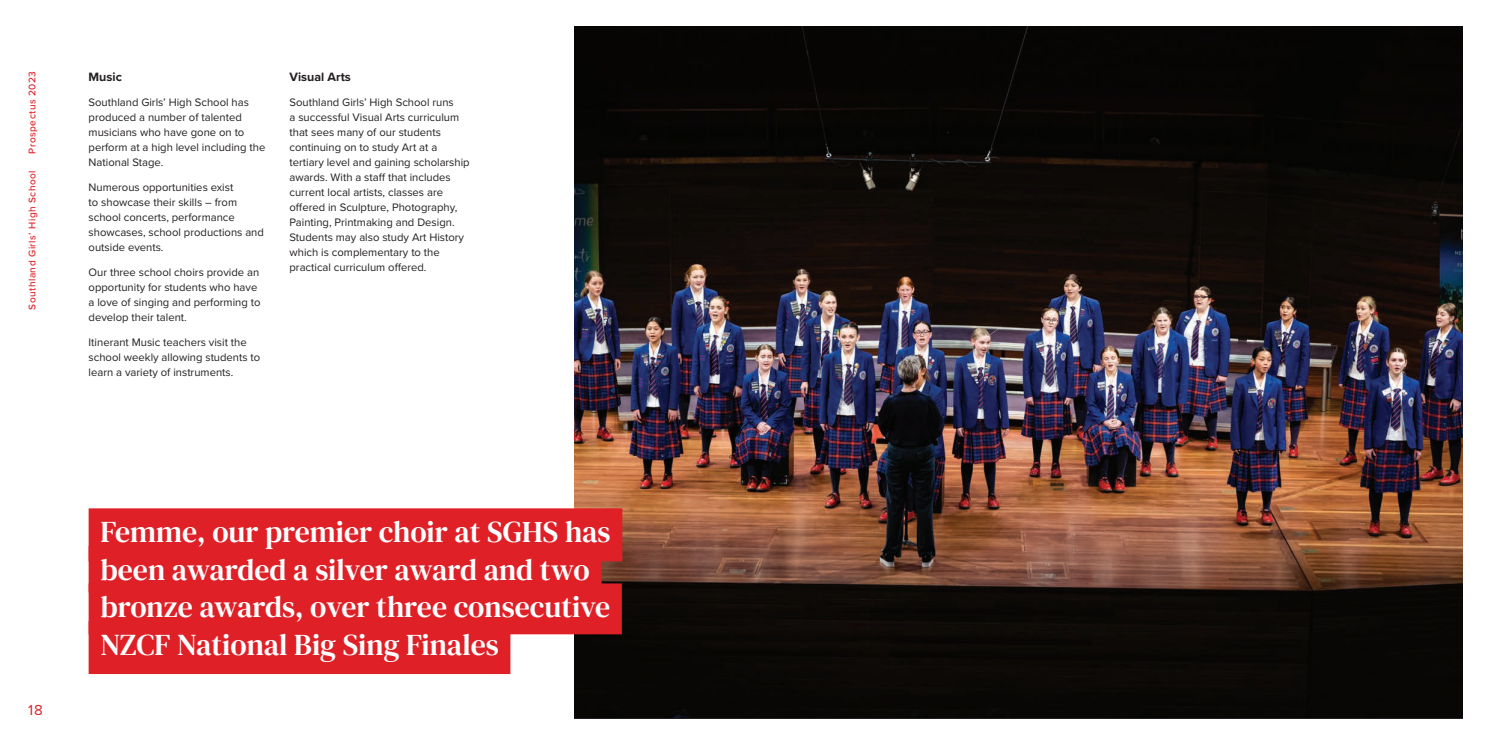
<style>
.page{position:relative;width:1489px;height:745px;background:#fff}
.page>*{position:absolute;margin:0;border:0;box-sizing:border-box;transform-origin:0 0}
.t1{font:30px/37.5px "DM Serif Text";color:#fff}
.t2{font:15px "Proxima Nova";color:#df2027}
.t3{font:700 12.5px "Proxima Nova";color:#231f20}
.t4{font:11.25px/15px "Proxima Nova";color:#231f20}
.t5{font:500 10px "Proxima Nova";letter-spacing:.05em;color:#df2027}
</style>
<div class="page">
<img style="left:574px;top:27px;width:888px;height:690px">
<svg style="left:88px;top:501px;width:540px;height:178px;background:#dc363b"></svg>
<p class="t5" style="left:25px;top:153px;width:84px;rotate:-90deg">Prospectus 2023</p>
<p class="t5" style="left:25px;top:309px;width:141px;rotate:-90deg">Southland Girls’ High School</p>
<p class="t3" style="left:89px;top:67px;width:35px">Music</p>
<p class="t4" style="left:89px;top:94px;width:178px">Southland Girls’ High School has produced a number of talented musicians who have gone on to perform at a high level including the<br>National Stage.</p>
<p class="t4" style="left:89px;top:179px;width:177px">Numerous opportunities exist<br>to showcase their skills – from school concerts, performance showcases, school productions and outside events.</p>
<p class="t4" style="left:89px;top:264px;width:173px">Our three school choirs provide an opportunity for students who have a love of singing and performing to develop their talent.</p>
<p class="t4" style="left:89px;top:334px;width:173px">Itinerant Music teachers visit the school weekly allowing students to learn a variety of instruments.</p>
<p class="t3" style="left:289px;top:67px;width:63px">Visual Arts</p>
<p class="t4" style="left:289px;top:94px;width:182px">Southland Girls’ High School runs<br>a successful Visual Arts curriculum that sees many of our students continuing on to study Art at a tertiary level and gaining scholarship awards. With a staff that includes current local artists, classes are offered in Sculpture, Photography, Painting, Printmaking and Design.<br>Students may also study Art History which is complementary to the practical curriculum offered.</p>
<h2 class="t2" style="left:28px;top:697px;width:16px">18</h2>
<h1 class="t1" style="left:100px;top:513px;width:511px">Femme, our premier choir at SGHS has been awarded a silver award and two bronze awards, over three consecutive NZCF National Big Sing Finales</h1>
</div>
